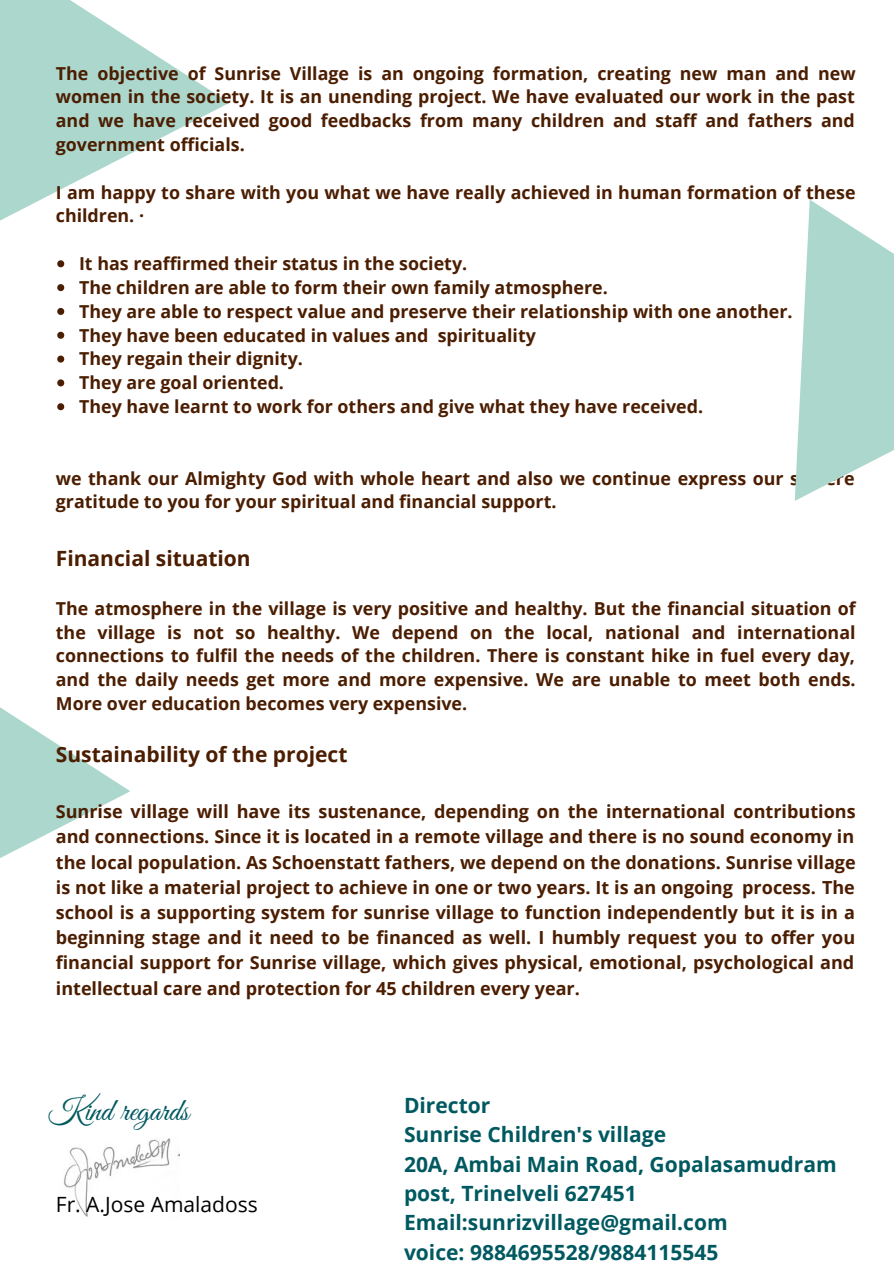
<style>
.page{position:relative;width:894px;height:1264px;background:#fff}
.page>*{position:absolute;margin:0;border:0;box-sizing:border-box;transform-origin:0 0}
.t1{font:31.8px "Great Vibes";color:#005960}
.t2{font:700 21px/29.2px "Open Sans";color:#005960}
.t3{font:700 21px "Open Sans";color:#4b1d01}
.t4{font:21px "Open Sans";color:#000}
.t5{font:700 18px/25.2px "Open Sans";color:#4b1d01;text-align:justify}
.t6{font:700 17.85px/23.9px "Open Sans";color:#4b1d01}
</style>
<div class="page">
<svg style="left:0;top:707px;width:130px;height:151px"></svg>
<svg style="left:0;top:0;width:229px;height:221px;fill:#acd7cc"></svg>
<svg style="left:57px;top:260px;width:7px;height:7px"></svg>
<svg style="left:57px;top:284px;width:7px;height:7px"></svg>
<svg style="left:57px;top:308px;width:7px;height:7px"></svg>
<svg style="left:57px;top:332px;width:7px;height:7px"></svg>
<svg style="left:57px;top:355px;width:7px;height:7px"></svg>
<svg style="left:57px;top:379px;width:7px;height:7px"></svg>
<svg style="left:57px;top:403px;width:7px;height:7px"></svg>
<svg style="left:794px;top:200px;width:99px;height:301px;fill:#acd7cc"></svg>
<img style="left:63px;top:1138px;width:117px;height:79px">
<p class="t6" style="left:56px;top:61px;width:801px;text-align:justify">The objective of Sunrise Village is an ongoing formation, creating new man and new women in the society. It is an unending project. We have evaluated our work in the past and we have received good feedbacks from many children and staff and fathers and government officials.</p>
<p class="t6" style="left:56px;top:180px;width:801px">I am happy to share with you what we have really achieved in human formation of these children. ·</p>
<p class="t6" style="left:79px;top:251px;width:714px">It has reaffirmed their status in the society.<br>The children are able to form their own family atmosphere.<br>They are able to respect value and preserve their relationship with one another.<br>They have been educated in values and spirituality<br>They regain their dignity.<br>They are goal oriented.<br>They have learnt to work for others and give what they have received.</p>
<p class="t6" style="left:56px;top:465px;width:800px">we thank our Almighty God with whole heart and also we continue express our sincere gratitude to you for your spiritual and financial support.</p>
<p class="t3" style="left:56px;top:543px;width:196px">Financial situation</p>
<p class="t6" style="left:56px;top:596px;width:801px;text-align:justify">The atmosphere in the village is very positive and healthy. But the financial situation of the village is not so healthy. We depend on the local, national and international connections to fulfil the needs of the children. There is constant hike in fuel every day, and the daily needs get more and more expensive. We are unable to meet both ends.<br>More over education becomes very expensive.</p>
<p class="t3" style="left:56px;top:739px;width:293px">Sustainability of the project</p>
<p class="t5" style="left:56px;top:798px;width:801px">Sunrise village will have its sustenance, depending on the international contributions and connections. Since it is located in a remote village and there is no sound economy in the local population. As Schoenstatt fathers, we depend on the donations. Sunrise village is not like a material project to achieve in one or two years. It is an ongoing process. The school is a supporting system for sunrise village to function independently but it is in a beginning stage and it need to be financed as well. I humbly request you to offer you financial support for Sunrise village, which gives physical, emotional, psychological and intellectual care and protection for 45 children every year.</p>
<h1 class="t1" style="left:49px;top:1092px;width:141px">Kind regards</h1>
<p class="t4" style="left:56px;top:1189px;width:203px">Fr. A.Jose Amaladoss</p>
<p class="t2" style="left:404px;top:1090px;width:434px">Director<br>Sunrise Children's village<br>20A, Ambai Main Road, Gopalasamudram post, Trinelveli 627451<br>Email:sunrizvillage@gmail.com<br>voice: 9884695528/9884115545</p>
</div>
